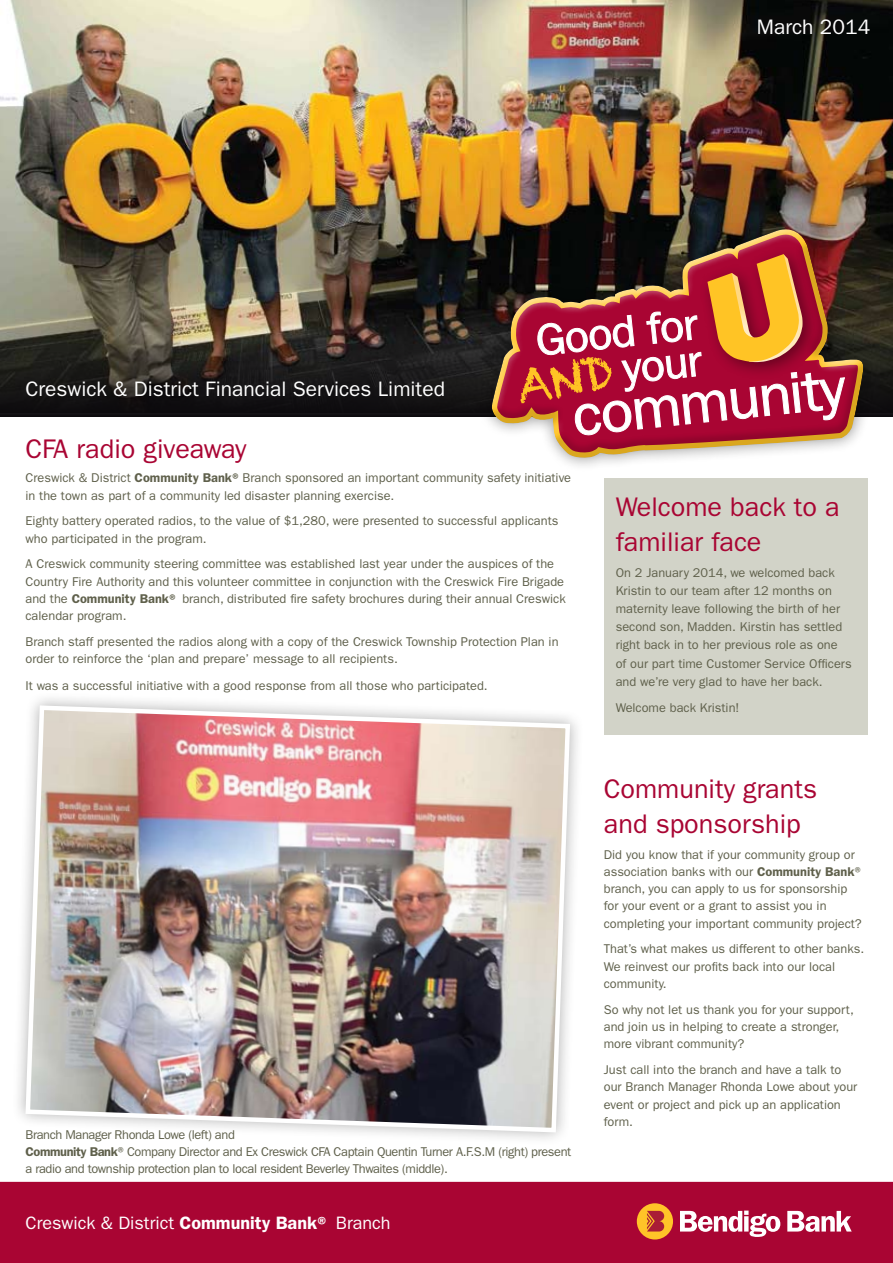
<style>
.page{position:relative;width:893px;height:1263px;background:#fff}
.page>*{position:absolute;margin:0;border:0;box-sizing:border-box;transform-origin:0 0}
.t1{font:27px/34.5px "Franklin Gothic";color:#a90533}
.t2{font:21px "Franklin Gothic";color:#fff}
.t3{font:18px "Franklin Gothic";color:#fff}
.t4{font:12.75px/17.2px "Franklin Gothic";color:#5f604b}
.t5{font:12.75px/17.2px "Franklin Gothic";letter-spacing:-.03em;color:#5f604b}
.s1{font-weight:600}
</style>
<div class="page">
<div style="left:0;top:1182px;width:893px;height:81px;background:#a90533"></div>
<div style="left:637px;top:1203px;width:36px;height:36px;background:#ffc428;border-radius:50%"></div>
<svg style="left:647px;top:1211px;width:17px;height:20px"></svg>
<svg style="left:680px;top:1210px;width:100px;height:27px"></svg>
<svg style="left:787px;top:1211px;width:65px;height:21px"></svg>
<img style="left:0;top:0;width:893px;height:340px">
<div style="left:604px;top:478px;width:263px;height:256px;background:#d2d3c8"></div>
<svg style="left:0;top:340px;width:893px;height:77px;background:#1f1d1b"></svg>
<div style="left:478px;top:215px;width:410px;height:274px;background:#000;opacity:.4"></div>
<img style="left:488px;top:221px;width:379px;height:242px">
<div style="left:697px;top:244px;width:136px;height:149px;background:#000;opacity:.4"></div>
<svg style="left:520px;top:254px;width:325px;height:182px;background:#aa4547"></svg>
<img style="left:23px;top:703px;width:549px;height:432px">
<h2 class="t2" style="left:757px;top:15px;width:115px">March 2014</h2>
<h2 class="t2" style="left:26px;top:377px;width:421px">Creswick &amp; District Financial Services Limited</h2>
<h1 class="t1" style="left:26px;top:432px;width:222px">CFA radio giveaway</h1>
<p class="t4" style="left:26px;top:470px;width:547px">Creswick &amp; District <span class="s1">Community Bank®</span> Branch sponsored an important community safety initiative in the town as part of a community led disaster planning exercise.</p>
<p class="t4" style="left:26px;top:513px;width:534px">Eighty battery operated radios, to the value of $1,280, were presented to successful applicants who participated in the program.</p>
<p class="t4" style="left:26px;top:556px;width:542px">A Creswick community steering committee was established last year under the auspices of the Country Fire Authority and this volunteer committee in conjunction with the Creswick Fire Brigade and the <span class="s1">Community Bank®</span> branch, distributed fire safety brochures during their annual Creswick calendar program.</p>
<p class="t4" style="left:26px;top:633px;width:535px">Branch staff presented the radios along with a copy of the Creswick Township Protection Plan in order to reinforce the ‘plan and prepare’ message to all recipients.</p>
<p class="t4" style="left:26px;top:677px;width:464px">It was a successful initiative with a good response from all those who participated.</p>
<p class="t5" style="left:26px;top:1126px;width:547px">Branch Manager Rhonda Lowe (left) and<br><span class="s1">Community Bank</span>®Company Director and Ex Creswick CFA Captain Quentin Turner A.F.S.M (right) present a radio and township protection plan to local resident Beverley Thwaites (middle).</p>
<h3 class="t3" style="left:26px;top:1212px;width:367px">Creswick &amp; District <span class="s1">Community Bank®</span> Branch</h3>
<h1 class="t1" style="left:616px;top:490px;width:226px">Welcome back to a familiar face</h1>
<p class="t4" style="left:616px;top:564px;width:238px;line-height:18px">On 2 January 2014, we welcomed back Kristin to our team after 12 months on maternity leave following the birth of her second son, Madden. Kirstin has settled right back in to her previous role as one<br>of our part time Customer Service Officers and we’re very glad to have her back.</p>
<p class="t4" style="left:616px;top:699px;width:125px">Welcome back Kristin!</p>
<h1 class="t1" style="left:604px;top:772px;width:215px">Community grants and sponsorship</h1>
<p class="t4" style="left:604px;top:846px;width:262px">Did you know that if your community group or association banks with our <span class="s1">Community Bank</span>® branch, you can apply to us for sponsorship for your event or a grant to assist you in completing your important community project?</p>
<p class="t4" style="left:604px;top:941px;width:262px">That’s what makes us different to other banks.<br>We reinvest our profits back into our local community.</p>
<p class="t4" style="left:604px;top:1001px;width:251px">So why not let us thank you for your support, and join us in helping to create a stronger, more vibrant community?</p>
<p class="t4" style="left:604px;top:1061px;width:255px">Just call into the branch and have a talk to our Branch Manager Rhonda Lowe about your event or project and pick up an application form.</p>
</div>
